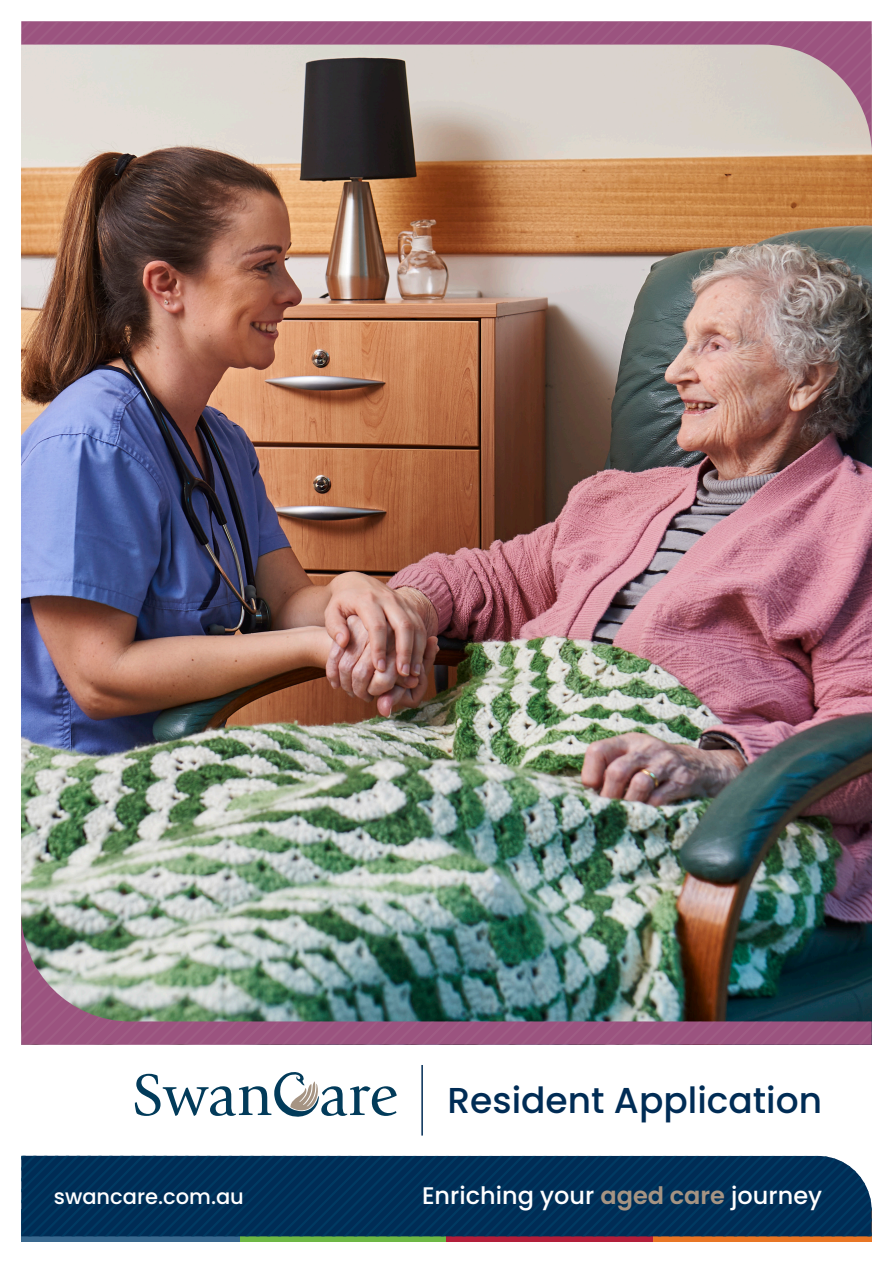
<style>
.page{position:relative;width:893px;height:1263px;background:#fff}
.page>*{position:absolute;margin:0;border:0;box-sizing:border-box;transform-origin:0 0}
.t1{font:500 36px "Poppins";color:#002c55}
.t2{font:500 24px "Poppins";color:#fff}
.t3{font:500 21px "Poppins";color:#fff}
.s1{font-weight:600;color:#a69483}
</style>
<div class="page">
<div style="left:21px;top:1209px;width:219px;height:33px;background:linear-gradient(to right,#38688e,#38688e)"></div>
<div style="left:240px;top:1209px;width:206px;height:33px;background:linear-gradient(to right,#6db744,#6db744)"></div>
<div style="left:446px;top:1209px;width:207px;height:33px;background:linear-gradient(to right,#b21e3a,#b21e3a)"></div>
<div style="left:653px;top:1209px;width:219px;height:33px;background:linear-gradient(to right,#e87524,#e87524)"></div>
<img style="left:21px;top:154px;width:851px;height:758px">
<svg style="left:21px;top:1156px;width:851px;height:80px;background:#02315a"></svg>
<svg style="left:21px;top:138px;width:851px;height:16px;background:#bfb6ae"></svg>
<svg style="left:21px;top:21px;width:851px;height:117px;background:#bda9ae"></svg>
<img style="left:21px;top:912px;width:851px;height:13px">
<img style="left:21px;top:925px;width:851px;height:120px">
<svg style="left:135px;top:1072px;width:262px;height:45px"></svg>
<hr style="left:421px;top:1065px;width:2px;height:70px;background:#002c55">
<p class="t1" style="left:447px;top:1079px;width:376px">Resident Application</p>
<p class="t3" style="left:54px;top:1185px;width:192px">swancare.com.au</p>
<p class="t2" style="left:422px;top:1182px;width:402px">Enriching your <span class="s1">aged care</span> journey</p>
</div>
